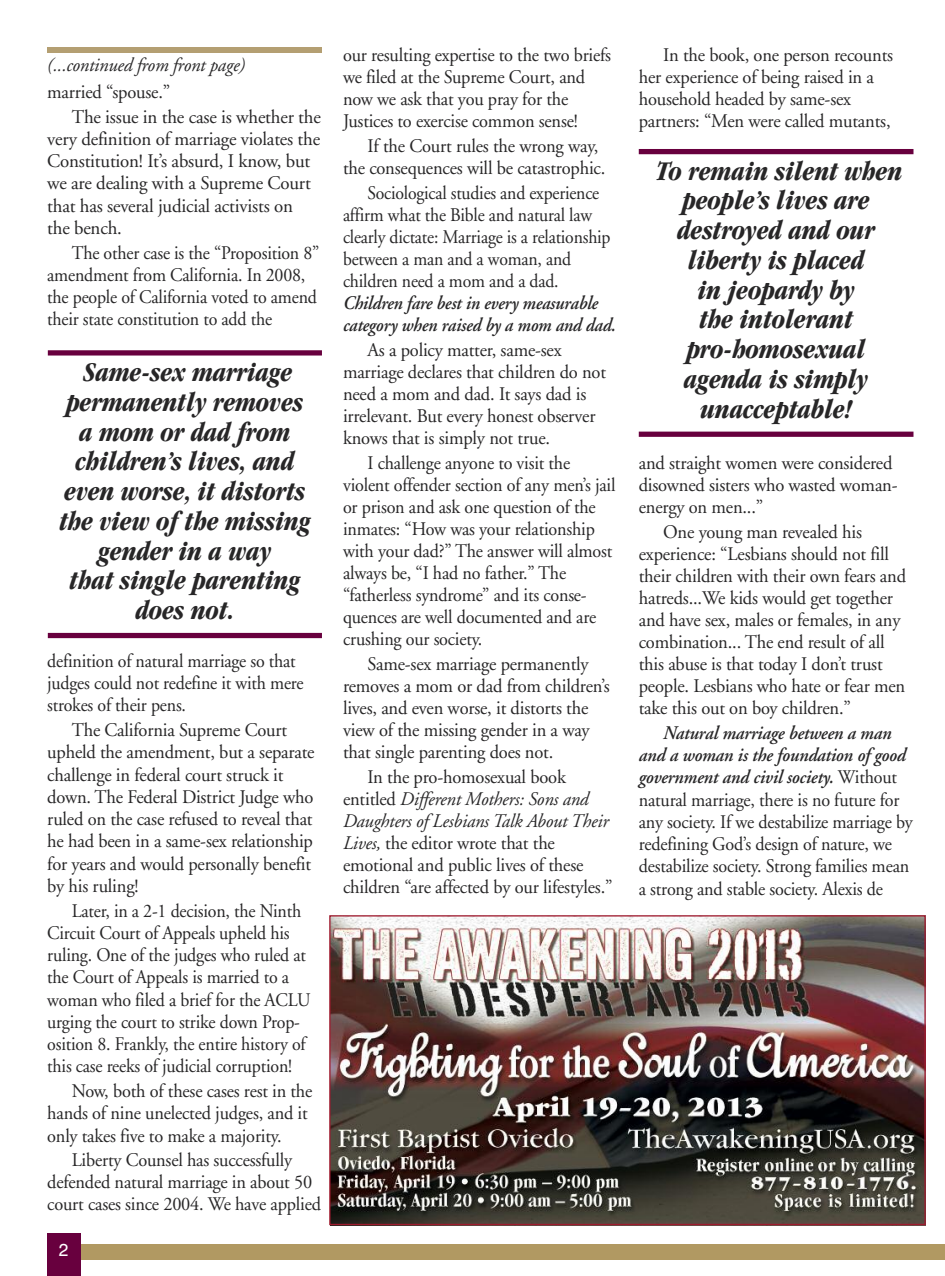
<style>
.page{position:relative;width:945px;height:1276px;background:#fff}
.page>*{position:absolute;margin:0;border:0;box-sizing:border-box;transform-origin:0 0}
.t1{font:italic 700 condensed 28px/29.8px "Garamond";letter-spacing:-.01em;color:#272627;text-align:center}
.t2{font:19.25px/22.1px "Adobe Garamond";letter-spacing:-.01em;color:#272627;scale:.96 1}
.t3{font:19.25px/22.1px "Adobe Garamond";letter-spacing:-.01em;color:#272627;scale:.94 1}
.t4{font:19.25px/22.2px "Adobe Garamond";letter-spacing:-.01em;color:#272627;scale:.93 1}
.t5{font:19.25px/22.1px "Adobe Garamond";letter-spacing:-.01em;color:#272627;scale:.95 1}
.t6{font:19.25px/22.1px "Adobe Garamond";letter-spacing:-.01em;color:#272627;scale:.92 1}
.t7{font:19.25px/22.2px "Adobe Garamond";letter-spacing:-.01em;color:#272627}
.t8{font:italic 600 19.25px/22.1px "Adobe Garamond";letter-spacing:-.01em;color:#272627;scale:.92 1}
.t9{font:italic 19.25px "Adobe Garamond";letter-spacing:-.01em;color:#272627}
.t10{font:17.5px "Swiss 721 BT";color:#fff}
.s1{font-style:italic}
.s2{font-weight:600;font-style:italic}
</style>
<div class="page">
<div style="left:71px;top:1244px;width:874px;height:15px;background:#b19962"></div>
<div style="left:47px;top:1233px;width:33px;height:43px;background:#68003e"></div>
<div style="left:47px;top:47px;width:275px;height:5px;background:#b49f72"></div>
<div style="left:48px;top:350px;width:274px;height:5px;background:#68003e"></div>
<div style="left:48px;top:633px;width:274px;height:5px;background:#68003e"></div>
<div style="left:639px;top:149px;width:275px;height:5px;background:#68003e"></div>
<div style="left:639px;top:432px;width:275px;height:5px;background:#68003e"></div>
<img style="left:331px;top:917px;width:593px;height:306px">
<p class="t9" style="left:47px;top:57px;width:200px">(...continued from front page)</p>
<p class="t2" style="left:72px;top:81px;width:261px;line-height:24.8px;text-indent:-25px">married “spouse.”<br>The issue in the case is whether the</p>
<p class="t7" style="left:47px;top:129px;width:274px">very definition of marriage violates the<br>Constitution! It’s absurd, I know, but we are dealing with a Supreme Court that has several judicial activists on the bench.</p>
<p class="t4" style="left:47px;top:243px;width:294px;text-indent:24px">The other case is the “Proposition 8” amendment from California. In 2008, the people of California voted to amend their state constitution to add the</p>
<h1 class="t1" style="left:59px;top:359px;width:253px">Same-sex marriage permanently removes a mom or dad from children’s lives, and even worse, it distorts the view of the missing gender in a way<br>that single parenting does not.</h1>
<p class="t4" style="left:47px;top:651px;width:277px">definition of natural marriage so that judges could not redefine it with mere strokes of their pens.</p>
<p class="t2" style="left:47px;top:721px;width:280px;text-indent:25px">The California Supreme Court upheld the amendment, but a separate challenge in federal court struck it down. The Federal District Judge who ruled on the case refused to reveal that he had been in a same-sex relationship for years and would personally benefit by his ruling!</p>
<p class="t4" style="left:47px;top:901px;width:284px;text-indent:25px">Later, in a 2-1 decision, the Ninth Circuit Court of Appeals upheld his ruling. One of the judges who ruled at the Court of Appeals is married to a woman who filed a brief for the ACLU urging the court to strike down Prop&shy;osition 8. Frankly, the entire history of this case reeks of judicial corruption!</p>
<p class="t5" style="left:47px;top:1081px;width:281px;text-indent:25px">Now, both of these cases rest in the hands of nine unelected judges, and it only takes five to make a majority.</p>
<p class="t5" style="left:47px;top:1151px;width:290px;text-align:center">Liberty Counsel has successfully defended natural marriage in about 50 court cases since 2004. We have applied</p>
<p class="t10" style="left:59px;top:1239px;width:11px">2</p>
<p class="t5" style="left:343px;top:46px;width:284px">our resulting expertise to the two briefs we filed at the Supreme Court, and now we ask that you pray for the Justices to exercise common sense!</p>
<p class="t2" style="left:343px;top:136px;width:275px;text-indent:24px">If the Court rules the wrong way, the consequences will be catastrophic.</p>
<p class="t6" style="left:343px;top:183px;width:292px;text-indent:24px">Sociological studies and experience affirm what the Bible and natural law clearly dictate: Marriage is a relationship between a man and a woman, and children need a mom and a dad.</p>
<p class="t8" style="left:343px;top:293px;width:298px">Children fare best in every measurable category when raised by a mom and dad.</p>
<p class="t2" style="left:343px;top:340px;width:276px;text-indent:24px">As a policy matter, same-sex marriage declares that children do not need a mom and dad. It says dad is irrelevant. But every honest observer knows that is simply not true.</p>
<p class="t3" style="left:343px;top:453px;width:291px;text-indent:25px">I challenge anyone to visit the violent offender section of any men’s jail or prison and ask one question of the inmates: “How was your relationship with your dad?” The answer will almost always be, “I had no father.” The “fatherless syndrome” and its conse&shy;quences are well documented and are crushing our society.</p>
<p class="t2" style="left:343px;top:654px;width:279px;text-indent:24px">Same-sex marriage permanently removes a mom or dad from children’s lives, and even worse, it distorts the view of the missing gender in a way that single parenting does not.</p>
<p class="t2" style="left:343px;top:767px;width:282px;text-indent:25px">In the pro-homosexual book entitled <span class="s1">Different Mothers: Sons and Daughters of Lesbians Talk About Their Lives,</span> the editor wrote that the emotional and public lives of these children “are affected by our lifestyles.”</p>
<p class="t2" style="left:639px;top:46px;width:267px;text-indent:24px">In the book, one person recounts her experience of being raised in a household headed by same-sex partners: “Men were called mutants,</p>
<h1 class="t1" style="left:656px;top:158px;width:248px">To remain silent when people’s lives are destroyed and our liberty is placed<br>in jeopardy by<br>the intolerant pro-homosexual agenda is simply unacceptable!</h1>
<p class="t2" style="left:639px;top:453px;width:271px">and straight women were considered disowned sisters who wasted woman&shy;energy on men...”</p>
<p class="t2" style="left:639px;top:522px;width:280px;text-indent:24px">One young man revealed his experience: “Lesbians should not fill their children with their own fears and hatreds...We kids would get together and have sex, males or females, in any combination... The end result of all this abuse is that today I don’t trust people. Lesbians who hate or fear men take this out on boy children.”</p>
<p class="t3" style="left:639px;top:723px;width:293px;text-indent:25px"><span class="s2">Natural marriage between a man and a woman is the foundation of good government and civil society.</span> Without natural marriage, there is no future for any society. If we destabilize marriage by redefining God’s design of nature, we destabilize society. Strong families mean a strong and stable society. Alexis de</p>
</div>
